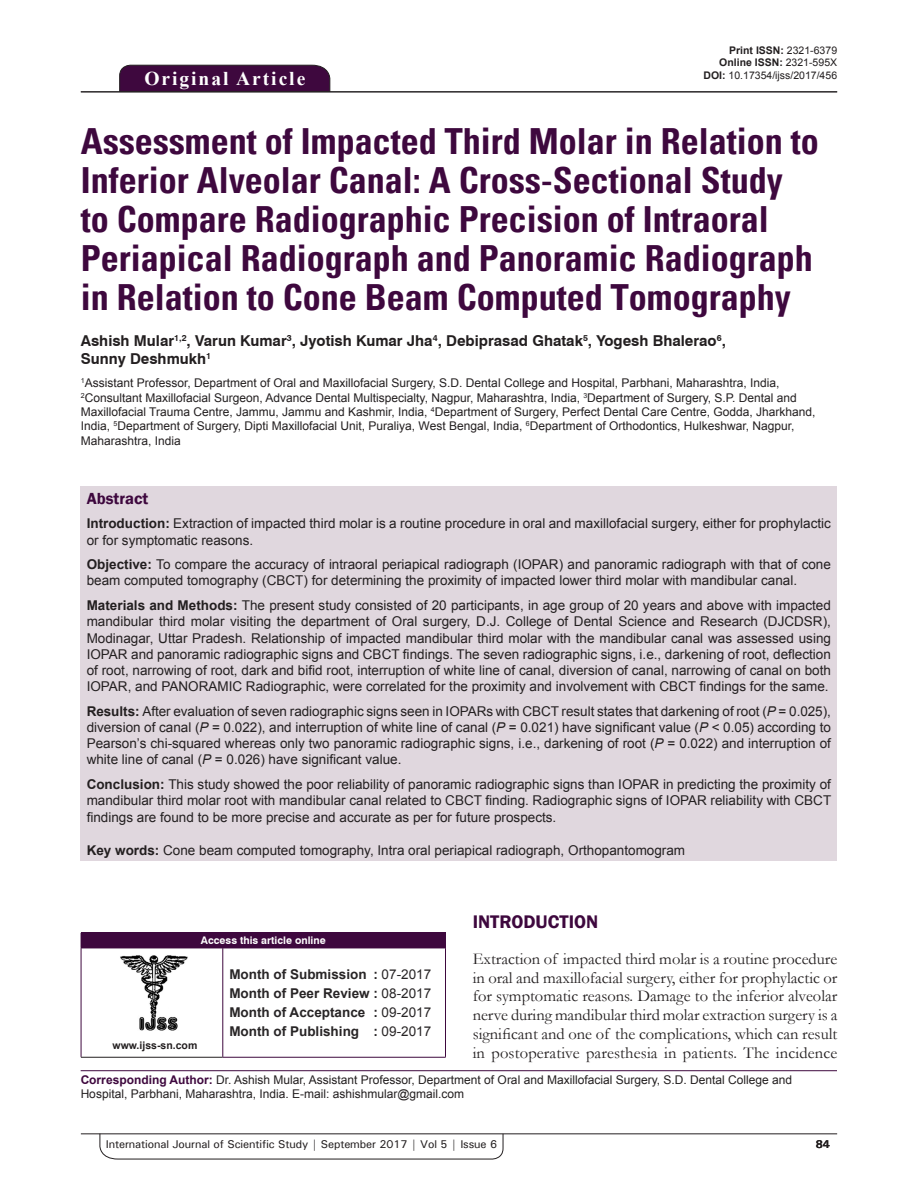
<style>
.page{position:relative;width:918px;height:1188px;background:#fff}
.page>*{position:absolute;margin:0;border:0;box-sizing:border-box;transform-origin:0 0}
.AT{font:700 condensed 36px/39px "Univers";color:#3e083e}
.AH{font:700 19.5px "Times New Roman";letter-spacing:.1em;color:#fff}
.t1{font:600 18.75px "Franklin Gothic";color:#3e083e}
.TX{font:16.5px/18.8px "Garamond";letter-spacing:.01em;color:#231f20;text-align:justify}
.ABSH{font:600 16.5px "Franklin Gothic";color:#3e083e}
.AU{font:700 15px/18px "Swiss 721 BT";color:#231f20}
.ABS{font:13.5px/16.2px "Arial";color:#231f20;text-align:justify}
.HIS{font:700 13.5px/18.8px "Arial";color:#282526;text-align:justify}
.KWD{font:13.5px "Arial";color:#231f20}
.AFF{font:12px/14.4px "Arial";color:#231f20}
.ADD{font:12px/14.4px "Arial";color:#231f20}
.RF{font:500 11.25px "Univers";letter-spacing:-.01em;color:#231f20}
.t2{font:700 11.25px "Univers";color:#231f20}
.DOI{font:700 10.5px "Arial";color:#231f20}
.DOI-2{font:10.5px "Arial";color:#231f20}
.AAO{font:700 10.5px "Swiss 721 BT";color:#fff}
.Web{font:700 10.5px "Arial";color:#231f20}
.s1{font-weight:400}
.s2{font-weight:700}
.s3{font-style:italic}
.s4{font-weight:700;color:#3e083e}
</style>
<div class="page">
<hr style="left:81px;top:1134px;width:756px;height:1px;background:#231f20">
<svg style="left:100px;top:1133px;width:403px;height:26px"></svg>
<div style="left:119px;top:65px;width:211px;height:26px;background:#3e083e"></div>
<hr style="left:81px;top:91px;width:756px;height:1px;background:#231f20">
<div style="left:81px;top:486px;width:756px;height:375px;background:#e0d7de"></div>
<img style="left:120px;top:955px;width:68px;height:76px">
<div style="left:81px;top:933px;width:364px;height:15px;background:#3e083e"></div>
<svg style="left:445px;top:933px;width:1px;height:15px"></svg>
<hr style="left:81px;top:948px;width:142px;height:1px;background:#3e083e">
<hr style="left:81px;top:948px;width:1px;height:109px;background:#3e083e">
<hr style="left:81px;top:1057px;width:142px;height:1px;background:#231f20">
<hr style="left:223px;top:948px;width:223px;height:1px;background:#3e083e">
<hr style="left:223px;top:948px;width:1px;height:109px;background:#3e083e">
<hr style="left:445px;top:948px;width:1px;height:109px;background:#3e083e">
<hr style="left:223px;top:1057px;width:223px;height:1px;background:#3e083e">
<hr style="left:81px;top:1070px;width:756px;height:1px;background:#3e083e">
<p class="AH" style="left:144px;top:64px;width:162px">Original Article</p>
<p class="DOI" style="left:729px;top:42px;width:109px">Print ISSN: <span class="s1">2321-6379</span></p>
<p class="DOI" style="left:719px;top:55px;width:119px">Online ISSN: <span class="s1">2321-595X</span></p>
<p class="DOI-2" style="left:704px;top:68px;width:135px"><span class="s2">DOI:</span> 10.17354/ijss/2017/456</p>
<p class="AT" style="left:81px;top:122px;width:739px">Assessment of Impacted Third Molar in Relation to Inferior Alveolar Canal: A Cross-Sectional Study to Compare Radiographic Precision of Intraoral Periapical Radiograph and Panoramic Radiograph in Relation to Cone Beam Computed Tomography</p>
<p class="AU" style="left:81px;top:332px;width:647px">Ashish Mular<sup>1,2</sup>, Varun Kumar<sup>3</sup>, Jyotish Kumar Jha<sup>4</sup>, Debiprasad Ghatak<sup>5</sup>, Yogesh Bhalerao<sup>6</sup>,<br>Sunny Deshmukh<sup>1</sup></p>
<p class="AFF" style="left:81px;top:376px;width:736px"><sup>1</sup>Assistant Professor, Department of Oral and Maxillofacial Surgery, S.D. Dental College and Hospital, Parbhani, Maharashtra, India, <sup>2</sup>Consultant Maxillofacial Surgeon, Advance Dental Multispecialty, Nagpur, Maharashtra, India, <sup>3</sup>Department of Surgery, S.P. Dental and Maxillofacial Trauma Centre, Jammu, Jammu and Kashmir, India, <sup>4</sup>Department of Surgery, Perfect Dental Care Centre, Godda, Jharkhand, India, <sup>5</sup>Department of Surgery, Dipti Maxillofacial Unit, Puraliya, West Bengal, India, <sup>6</sup>Department of Orthodontics, Hulkeshwar, Nagpur, Maharashtra, India</p>
<p class="ABSH" style="left:87px;top:488px;width:63px">Abstract</p>
<p class="ABS" style="left:87px;top:515px;width:746px"><span class="s2">Introduction:</span> Extraction of impacted third molar is a routine procedure in oral and maxillofacial surgery, either for prophylactic or for symptomatic reasons.</p>
<p class="ABS" style="left:87px;top:556px;width:746px"><span class="s2">Objective:</span> To compare the accuracy of intraoral periapical radiograph (IOPAR) and panoramic radiograph with that of cone beam computed tomography (CBCT) for determining the proximity of impacted lower third molar with mandibular canal.</p>
<p class="ABS" style="left:87px;top:597px;width:746px"><span class="s2">Materials and Methods:</span> The present study consisted of 20 participants, in age group of 20 years and above with impacted mandibular third molar visiting the department of Oral surgery, D.J. College of Dental Science and Research (DJCDSR), Modinagar, Uttar Pradesh. Relationship of impacted mandibular third molar with the mandibular canal was assessed using IOPAR and panoramic radiographic signs and CBCT findings. The seven radiographic signs, i.e., darkening of root, deflection of root, narrowing of root, dark and bifid root, interruption of white line of canal, diversion of canal, narrowing of canal on both IOPAR, and PANORAMIC Radiographic, were correlated for the proximity and involvement with CBCT findings for the same.</p>
<p class="ABS" style="left:87px;top:703px;width:746px"><span class="s2">Results:</span> After evaluation of seven radiographic signs seen in IOPARs with CBCT result states that darkening of root (<span class="s3">P</span> = 0.025), diversion of canal (<span class="s3">P</span> = 0.022), and interruption of white line of canal (<span class="s3">P</span> = 0.021) have significant value (<span class="s3">P</span> &lt; 0.05) according to Pearson’s chi-squared whereas only two panoramic radiographic signs, i.e., darkening of root (<span class="s3">P</span> = 0.022) and interruption of white line of canal (<span class="s3">P</span> = 0.026) have significant value.</p>
<p class="ABS" style="left:87px;top:776px;width:746px"><span class="s2">Conclusion:</span> This study showed the poor reliability of panoramic radiographic signs than IOPAR in predicting the proximity of mandibular third molar root with mandibular canal related to CBCT finding. Radiographic signs of IOPAR reliability with CBCT findings are found to be more precise and accurate as per for future prospects.</p>
<p class="KWD" style="left:87px;top:841px;width:600px"><span class="s2">Key words:</span> Cone beam computed tomography, Intra oral periapical radiograph, Orthopantomogram</p>
<h1 class="t1" style="left:473px;top:910px;width:127px">INTRODUCTION</h1>
<p class="TX" style="left:473px;top:949px;width:366px">Extraction of impacted third molar is a routine procedure in oral and maxillofacial surgery, either for prophylactic or for symptomatic reasons. Damage to the inferior alveolar nerve during mandibular third molar extraction surgery is a significant and one of the complications, which can result in postoperative paresthesia in patients. The incidence</p>
<p class="AAO" style="left:201px;top:934px;width:126px">Access this article online</p>
<p class="HIS" style="left:229px;top:965px;width:203px">Month of Submission : <span class="s1">07-2017<br></span>Month of Peer Review : <span class="s1">08-2017<br></span>Month of Acceptance : <span class="s1">09-2017<br></span>Month of Publishing : <span class="s1">09-2017</span></p>
<p class="ADD" style="left:81px;top:1072px;width:713px"><span class="s4">Corresponding Author:</span> Dr. Ashish Mular, Assistant Professor, Department of Oral and Maxillofacial Surgery, S.D. Dental College and<br>Hospital, Parbhani, Maharashtra, India. E-mail: ashishmular@gmail.com</p>
<p class="Web" style="left:113px;top:1038px;width:86px">www.ijss-sn.com</p>
<p class="RF" style="left:106px;top:1137px;width:393px">International Journal of Scientific Study | September 2017 | Vol 5 | Issue 6</p>
<p class="t2" style="left:816px;top:1137px;width:16px">84</p>
</div>
